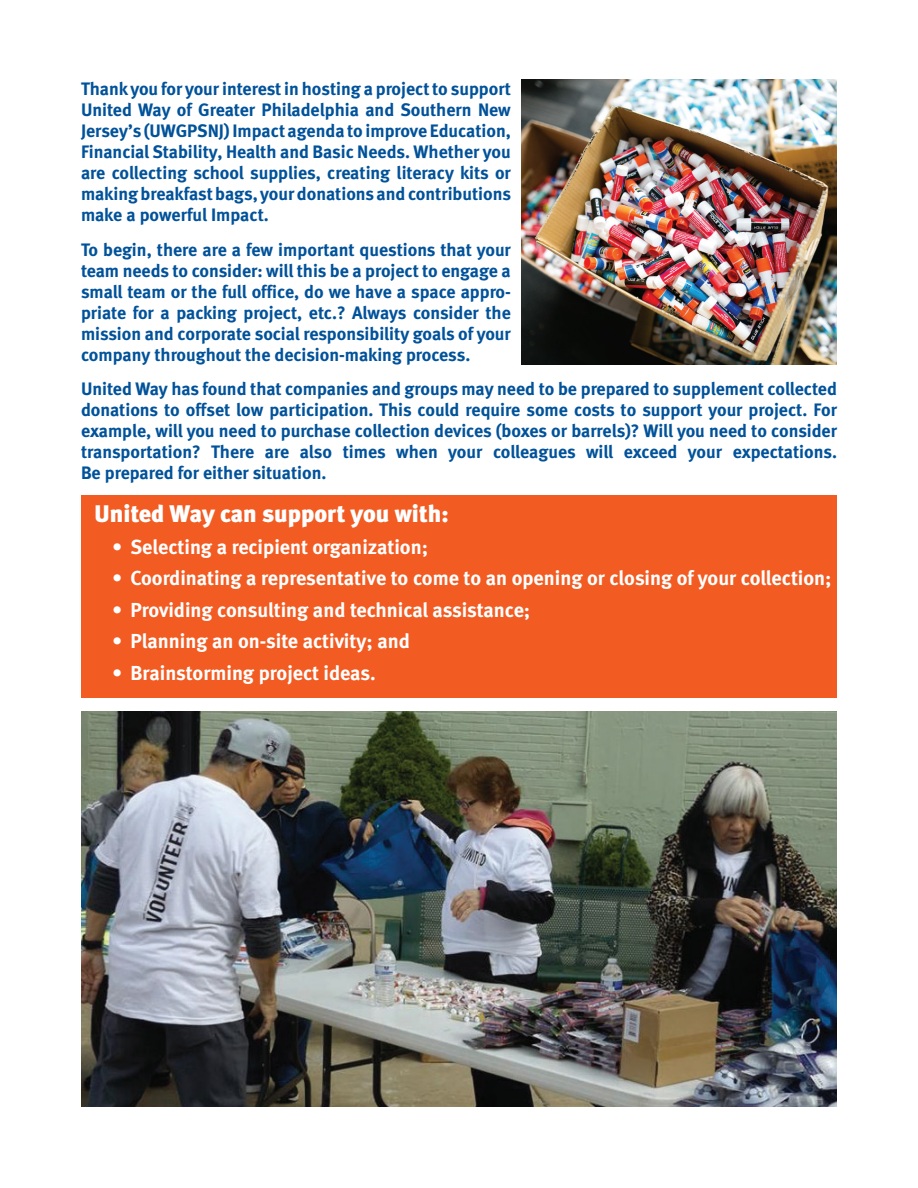
<style>
.page{position:relative;width:918px;height:1188px;background:#fff}
.page>*{position:absolute;margin:0;border:0;box-sizing:border-box;transform-origin:0 0}
.t1{font:24px "Meta Black LF";color:#fff}
.t2{font:20.25px "Meta Bold LF";color:#fff}
.t3{font:18px/21px "Meta Bold LF";color:#01529a;text-align:justify}
</style>
<div class="page">
<div style="left:81px;top:495px;width:756px;height:203px;background:#f25b21"></div>
<img style="left:81px;top:711px;width:756px;height:396px">
<img style="left:522px;top:79px;width:314px;height:286px">
<p class="t3" style="left:81px;top:78px;width:432px">Thank you for your interest in hosting a project to support United Way of Greater Philadelphia and Southern New Jersey’s (UWGPSNJ) Impact agenda to improve Education, Financial Stability, Health and Basic Needs. Whether you are collecting school supplies, creating literacy kits or making breakfast bags, your donations and contributions make a powerful Impact.</p>
<p class="t3" style="left:81px;top:239px;width:431px">To begin, there are a few important questions that your team needs to consider: will this be a project to engage a small team or the full office, do we have a space appro&shy;priate for a packing project, etc.? Always consider the mission and corporate social responsibility goals of your company throughout the decision-making process.</p>
<p class="t3" style="left:81px;top:378px;width:758px">United Way has found that companies and groups may need to be prepared to supplement collected donations to offset low participation. This could require some costs to support your project. For example, will you need to purchase collection devices (boxes or barrels)? Will you need to consider transportation? There are also times when your colleagues will exceed your expectations.<br>Be prepared for either situation.</p>
<h1 class="t1" style="left:94px;top:499px;width:356px">United Way can support you with:</h1>
<p class="t2" style="left:112px;top:535px;width:317px">• Selecting a recipient organization;</p>
<p class="t2" style="left:112px;top:566px;width:721px">• Coordinating a representative to come to an opening or closing of your collection;</p>
<p class="t2" style="left:112px;top:598px;width:419px">• Providing consulting and technical assistance;</p>
<p class="t2" style="left:112px;top:629px;width:299px">• Planning an on-site activity; and</p>
<p class="t2" style="left:112px;top:661px;width:265px">• Brainstorming project ideas.</p>
</div>
